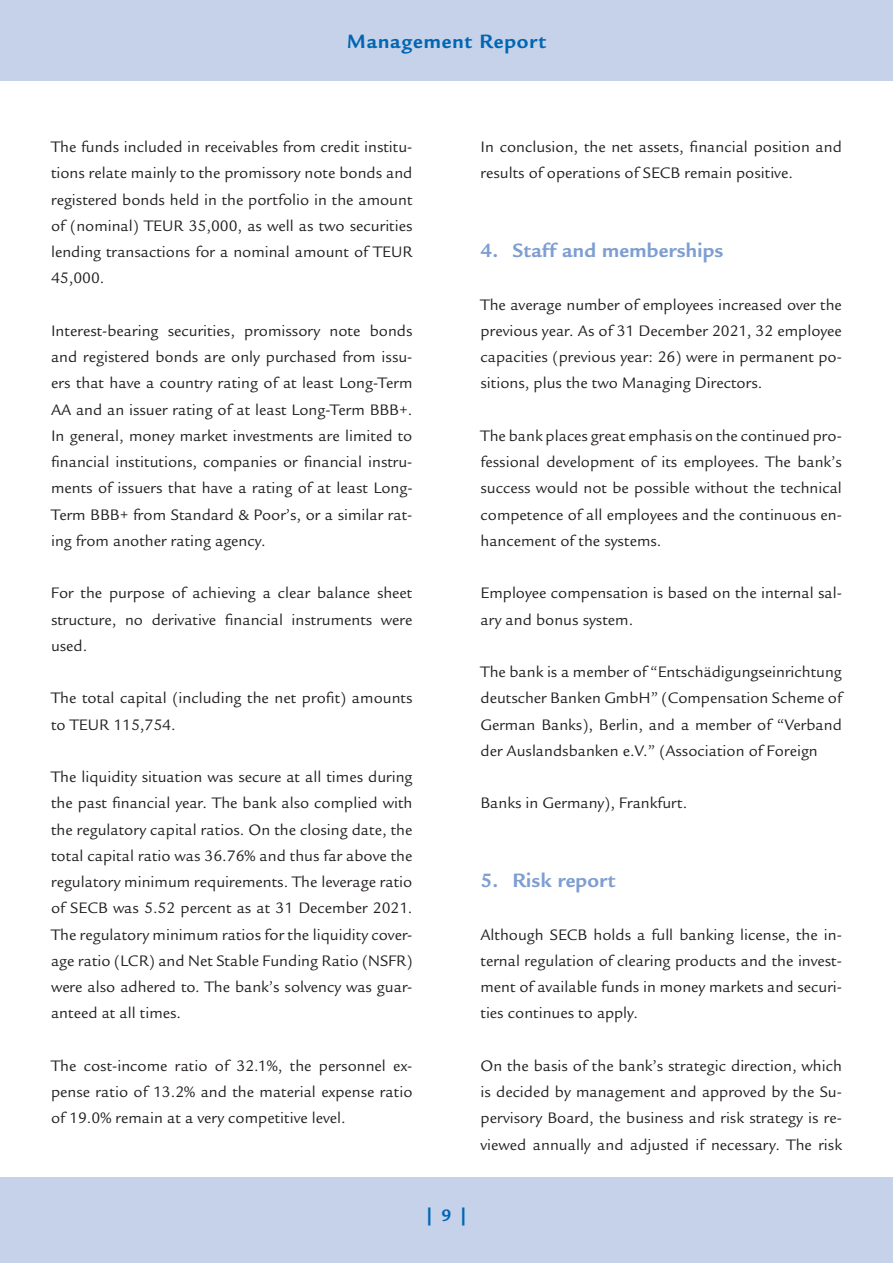
<style>
.page{position:relative;width:893px;height:1263px;background:#fff}
.page>*{position:absolute;margin:0;border:0;box-sizing:border-box;transform-origin:0 0}
.t1{font:700 21px "Legacy Sans LT";letter-spacing:.01em;color:#7e9ed2}
.t2{font:700 21px "Legacy Sans LT";letter-spacing:.04em;color:#0166b3}
.t3{font:700 18px "Legacy Sans LT";color:#0166b3}
.t4{font:16.5px/26.2px "Legacy Sans LT";color:#231f20;text-align:justify}
</style>
<div class="page">
<div style="left:0;top:1178px;width:893px;height:85px;background:#c6d2ea"></div>
<div style="left:0;top:0;width:893px;height:81px;background:#c6d2ea"></div>
<p class="t2" style="left:347px;top:29px;width:200px">Management Report</p>
<p class="t4" style="left:51px;top:134px;width:363px">The funds included in receivables from credit institu&shy;tions relate mainly to the promissory note bonds and registered bonds held in the portfolio in the amount of (nominal) TEUR 35,000, as well as two securities lending transactions for a nominal amount of TEUR 45,000.</p>
<p class="t4" style="left:51px;top:318px;width:363px">Interest-bearing securities, promissory note bonds and registered bonds are only purchased from issu&shy;ers that have a country rating of at least Long-Term AA and an issuer rating of at least Long-Term BBB+.<br>In general, money market investments are limited to financial institutions, companies or financial instru&shy;ments of issuers that have a rating of at least Long-Term BBB+ from Standard &amp; Poor’s, or a similar rat&shy;ing from another rating agency.</p>
<p class="t4" style="left:51px;top:580px;width:363px">For the purpose of achieving a clear balance sheet structure, no derivative financial instruments were used.</p>
<p class="t4" style="left:51px;top:685px;width:363px">The total capital (including the net profit) amounts to TEUR 115,754.</p>
<p class="t4" style="left:51px;top:764px;width:363px">The liquidity situation was secure at all times during the past financial year. The bank also complied with the regulatory capital ratios. On the closing date, the total capital ratio was 36.76% and thus far above the regulatory minimum requirements. The leverage ratio of SECB was 5.52 percent as at 31 December 2021.<br>The regulatory minimum ratios for the liquidity cover&shy;age ratio (LCR) and Net Stable Funding Ratio (NSFR) were also adhered to. The bank’s solvency was guar&shy;anteed at all times.</p>
<p class="t4" style="left:51px;top:1053px;width:363px">The cost-income ratio of 32.1%, the personnel ex&shy;pense ratio of 13.2% and the material expense ratio of 19.0% remain at a very competitive level.</p>
<p class="t4" style="left:480px;top:134px;width:363px">In conclusion, the net assets, financial position and results of operations of SECB remain positive.</p>
<p class="t1" style="left:480px;top:238px;width:244px">4. Staff and memberships</p>
<p class="t4" style="left:480px;top:291px;width:363px">The average number of employees increased over the previous year. As of 31 December 2021, 32 employee capacities (previous year: 26) were in permanent po&shy;sitions, plus the two Managing Directors.</p>
<p class="t4" style="left:480px;top:423px;width:363px">The bank places great emphasis on the continued pro&shy;fessional development of its employees. The bank’s success would not be possible without the technical competence of all employees and the continuous en&shy;hancement of the systems.</p>
<p class="t4" style="left:480px;top:580px;width:363px">Employee compensation is based on the internal sal&shy;ary and bonus system.</p>
<p class="t4" style="left:480px;top:659px;width:363px">The bank is a member of “Entschädigungseinrichtung deutscher Banken GmbH” (Compensation Scheme of German Banks), Berlin, and a member of “Verband der Auslandsbanken e.V.” (Association of Foreign</p>
<p class="t4" style="left:480px;top:790px;width:208px">Banks in Germany), Frankfurt.</p>
<p class="t1" style="left:480px;top:868px;width:136px">5. Risk report</p>
<p class="t4" style="left:480px;top:921px;width:363px">Although SECB holds a full banking license, the in&shy;ternal regulation of clearing products and the invest&shy;ment of available funds in money markets and securi&shy;ties continues to apply.</p>
<p class="t4" style="left:480px;top:1053px;width:363px">On the basis of the bank’s strategic direction, which is decided by management and approved by the Su&shy;pervisory Board, the business and risk strategy is re&shy;viewed annually and adjusted if necessary. The risk</p>
<p class="t3" style="left:425px;top:1204px;width:44px">|9|</p>
</div>
